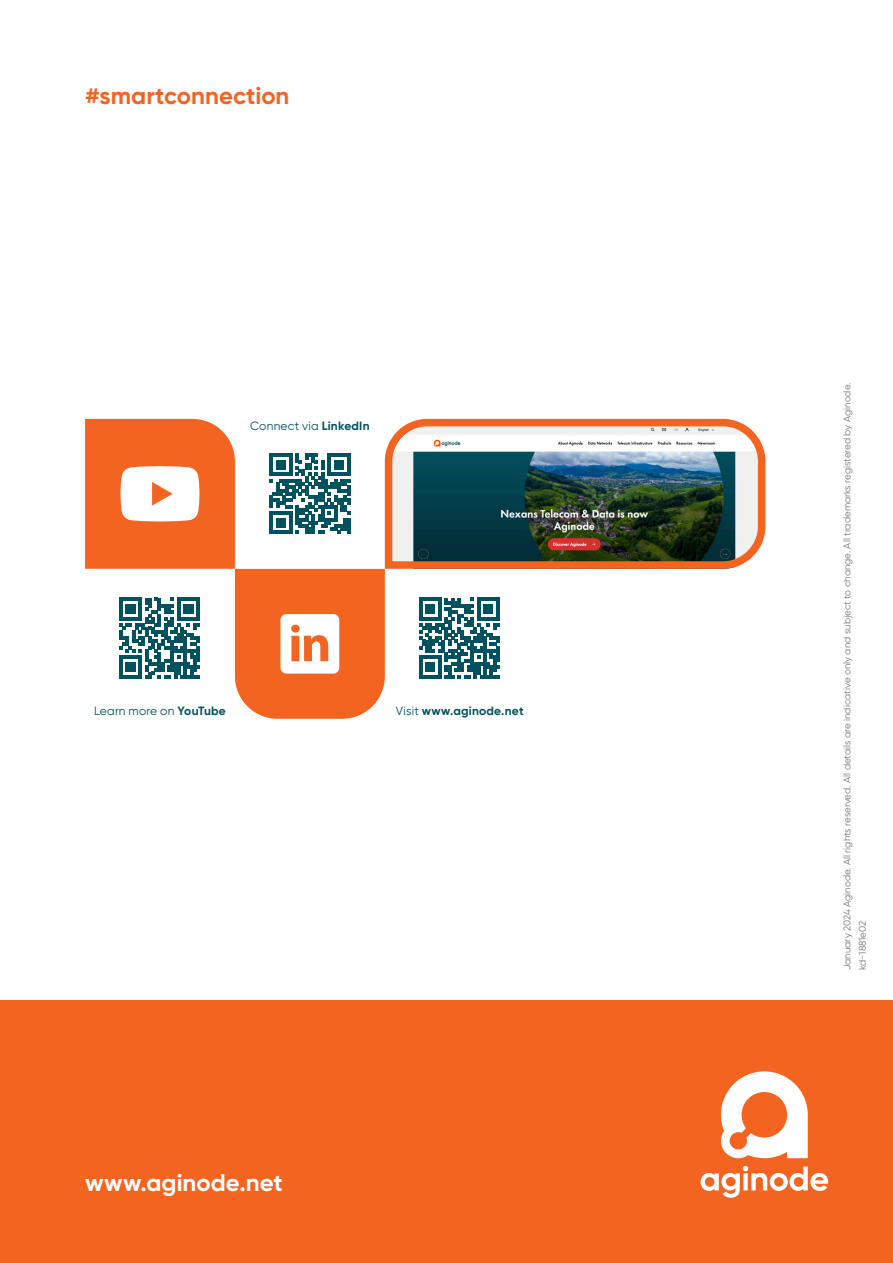
<style>
.page{position:relative;width:893px;height:1263px;background:#fff}
.page>*{position:absolute;margin:0;border:0;box-sizing:border-box;transform-origin:0 0}
.COVER_HASHTAG_URL_CATEGORY_orange{font:700 24px "Gilroy";color:#f36421}
.t1{font:700 24px "Gilroy";color:#fff}
.BODY_BASE{font:12px "Gilroy";letter-spacing:.02em;color:#00525e}
.BODY_BASE-2{font:700 12px "Gilroy";letter-spacing:.02em;color:#00525e}
.WAVER_BASE{font:9.75px "Gilroy";color:#76787b}
.s1{font-weight:700}
.s2{font-weight:400}
</style>
<div class="page">
<div style="left:0;top:1000px;width:893px;height:263px;background:#f36421"></div>
<svg style="left:721px;top:1071px;width:87px;height:87px"></svg>
<svg style="left:701px;top:1166px;width:127px;height:32px"></svg>
<svg style="left:419px;top:598px;width:80px;height:80px"></svg>
<img style="left:385px;top:418px;width:381px;height:151px">
<svg style="left:85px;top:419px;width:300px;height:300px"></svg>
<p class="COVER_HASHTAG_URL_CATEGORY_orange" style="left:85px;top:81px;width:206px">#smartconnection</p>
<p class="BODY_BASE" style="left:250px;top:419px;width:121px">Connect via <span class="s1">LinkedIn</span></p>
<p class="BODY_BASE" style="left:94px;top:704px;width:133px">Learn more on <span class="s1">YouTube</span></p>
<p class="BODY_BASE-2" style="left:396px;top:703px;width:129px"><span class="s2">Visit</span> www.aginode.net</p>
<h1 class="t1" style="left:85px;top:1167px;width:199px">www.aginode.net</h1>
<p class="WAVER_BASE" style="left:841px;top:970px;width:589px;rotate:-90deg">January 2024 Aginode. All rights reserved. All details are indicative only and subject to change. All trademarks registered by Aginode.</p>
<p class="WAVER_BASE" style="left:856px;top:970px;width:51px;rotate:-90deg">kd-1881e02</p>
</div>
